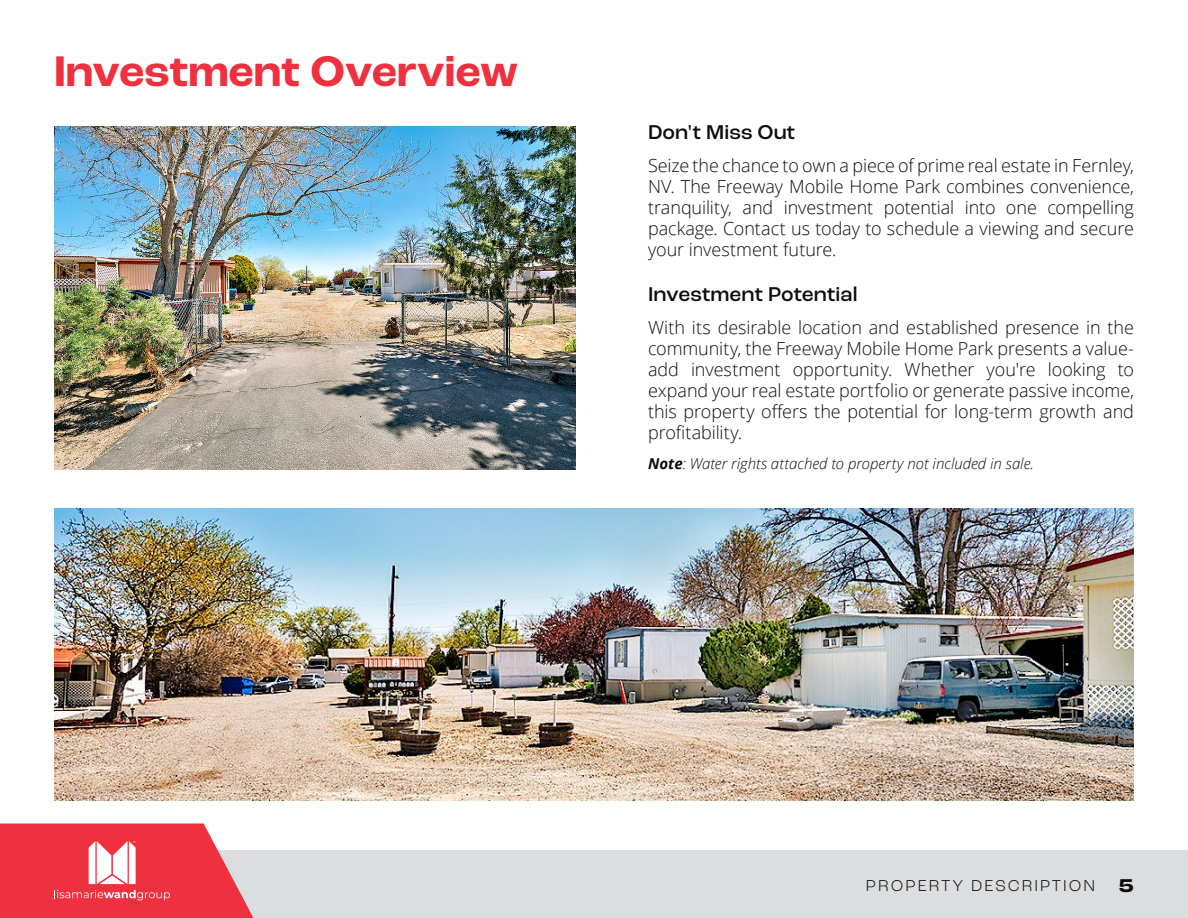
<style>
.page{position:relative;width:1188px;height:918px;background:#fff}
.page>*{position:absolute;margin:0;border:0;box-sizing:border-box;transform-origin:0 0}
.t1{font:100 extra-condensed 45px "Roc Grotesk Variable";color:#ee303f}
.t2{font:100 extra-condensed 21px "Roc Grotesk Variable";letter-spacing:.005em;color:#0d0d0d}
.t3{font:300 18px/21px "Open Sans";letter-spacing:-.005em;color:#0d0d0d;text-align:justify}
.t4{font:300 16.5px "Roc Grotesk";letter-spacing:.12em;color:#0d0d0d}
.t5{font:italic 300 15px "Open Sans";color:#0d0d0d}
.s1{font-weight:700}
.s2{font-weight:700;font-stretch:expanded;font-size:19.5px}
</style>
<div class="page">
<img style="left:54px;top:126px;width:522px;height:343px">
<img style="left:54px;top:509px;width:1080px;height:292px">
<div style="left:0;top:850px;width:1188px;height:68px;background:#dcddde"></div>
<svg style="left:0;top:824px;width:253px;height:94px;background:#ef525e"></svg>
<h1 class="t1" style="left:54px;top:47px;width:466px">Investment Overview</h1>
<p class="t2" style="left:648px;top:121px;width:149px">Don't Miss Out</p>
<p class="t3" style="left:648px;top:155px;width:488px">Seize the chance to own a piece of prime real estate in Fernley, NV. The Freeway Mobile Home Park combines convenience, tranquility, and investment potential into one compelling package. Contact us today to schedule a viewing and secure your investment future.</p>
<p class="t2" style="left:648px;top:283px;width:211px">Investment Potential</p>
<p class="t3" style="left:648px;top:317px;width:488px">With its desirable location and established presence in the community, the Freeway Mobile Home Park presents a value&shy;add investment opportunity. Whether you're looking to expand your real estate portfolio or generate passive income, this property offers the potential for long-term growth and profitability.</p>
<p class="t5" style="left:648px;top:453px;width:388px"><span class="s1">Note</span>: Water rights attached to property not included in sale.</p>
<p class="t4" style="left:866px;top:875px;width:270px">PROPERTY DESCRIPTION <span class="s2">5</span></p>
</div>
